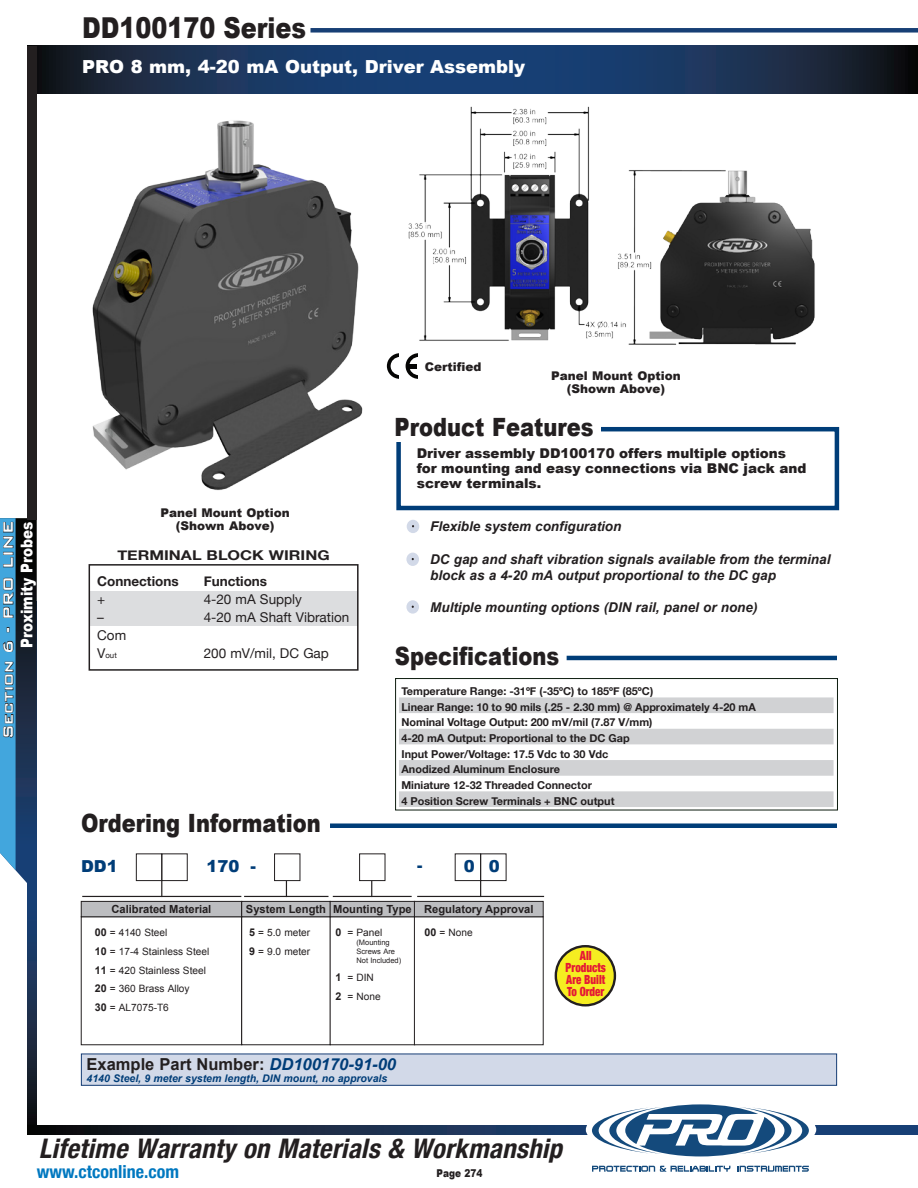
<style>
.page{position:relative;width:918px;height:1188px;background:#fff}
.page>*{position:absolute;margin:0;border:0;box-sizing:border-box;transform-origin:0 0}
.t1{font:900 28.8px "Arial";color:#231f20;scale:.83 1}
.t2{font:italic 700 condensed 27px "Helvetica Neue";color:#231f20}
.t3{font:900 25.2px "Arial";color:#231f20;scale:.83 1}
.t4{font:900 18px "Arial";color:#fff}
.t5{font:700 condensed 18px "Helvetica Neue";color:#0078c0}
.t6{font:500 18px "Bank Gothic BT";color:#fff}
.t7{font:700 16.5px "Arial";color:#231f20}
.t8{font:900 16.5px "Arial";color:#003d78}
.t9{font:900 16.2px "Arial";color:#fff;scale:.83 1}
.t10{font:900 15.9px "Arial";color:#003d78}
.t11{font:italic 700 13.5px/16.2px "Arial";color:#231f20}
.t12{font:900 13.5px/15px "Arial";color:#231f20}
.t13{font:13.5px "Helvetica Neue";color:#231f20}
.t14{font:700 13.5px/26px "Helvetica Neue";color:#231f20;scale:1.2 1}
.t15{font:700 13.5px "Helvetica Neue";color:#231f20}
.t16{font:900 condensed 12.6px/12px "Helvetica Neue";color:#e51836;text-align:center;scale:.87 1}
.t17{font:900 12px/13.5px "Arial";color:#231f20;text-align:center}
.t18{font:700 11.1px "Arial";color:#231f20}
.t19{font:700 10.95px/15.6px "Helvetica Neue";color:#231f20}
.t20{font:900 10.8px "Arial";color:#231f20;scale:.83 1}
.t21{font:italic 700 10.5px "Arial";color:#003d78}
.t22{font:10.2px/18.8px "Arial";color:#231f20}
.t23{font:7.8px "Helvetica Neue";color:#231f20}
.t24{font:7.5px/9px "Arial";color:#231f20}
.s1{font-size:13.5px}
.s2{font-weight:700;font-size:10.65px}
.s3{font-style:italic;color:#003d78}
</style>
<div class="page">
<div style="left:310px;top:28px;width:608px;height:5px;background:#173f75"></div>
<svg style="left:27px;top:894px;width:10px;height:231px;background:#192c49"></svg>
<svg style="left:27px;top:1125px;width:891px;height:10px;background:#182b48"></svg>
<svg style="left:37px;top:46px;width:881px;height:47px;background:#183256"></svg>
<svg style="left:0;top:518px;width:37px;height:376px;background:#305a7a"></svg>
<div style="left:27px;top:46px;width:10px;height:473px;background:#231f20"></div>
<div style="left:586px;top:1098px;width:230px;height:62px;background:#fff;border-radius:50%"></div>
<svg style="left:592px;top:1104px;width:217px;height:52px"></svg>
<svg style="left:738px;top:1166px;width:71px;height:6px"></svg>
<svg style="left:592px;top:1166px;width:138px;height:6px"></svg>
<img style="left:92px;top:120px;width:271px;height:371px">
<div style="left:396px;top:427px;width:443px;height:83px;border:4px solid #003d78"></div>
<div style="left:330px;top:823px;width:507px;height:5px;background:#003d78"></div>
<div style="left:81px;top:1054px;width:756px;height:31px;background:#d2d9e8"></div>
<div style="left:81px;top:1054px;width:756px;height:32px;border:1px solid #183f76"></div>
<hr style="left:567px;top:656px;width:270px;height:4px;background:#003d78">
<div style="left:407px;top:520px;width:12px;height:13px;background:#d2d9e8;border-radius:50%"></div>
<div style="left:406px;top:553px;width:13px;height:13px;background:#d2d9e8;border-radius:50%"></div>
<div style="left:406px;top:600px;width:13px;height:14px;background:#d2d9e8;border-radius:50%"></div>
<div style="left:395px;top:416px;width:205px;height:25px;background:#fff"></div>
<svg style="left:387px;top:353px;width:31px;height:26px"></svg>
<hr style="left:407px;top:364px;width:10px;height:4px;background:#050504">
<div style="left:136px;top:854px;width:26px;height:27px;border:1px solid #231f20"></div>
<div style="left:162px;top:854px;width:26px;height:27px;border:1px solid #231f20"></div>
<svg style="left:161px;top:880px;width:1px;height:16px"></svg>
<hr style="left:82px;top:896px;width:159px;height:1px;background:#231f20">
<div style="left:274px;top:854px;width:26px;height:27px;border:1px solid #231f20"></div>
<div style="left:359px;top:854px;width:26px;height:27px;border:1px solid #231f20"></div>
<div style="left:455px;top:854px;width:26px;height:27px;border:1px solid #231f20"></div>
<div style="left:480px;top:854px;width:26px;height:27px;border:1px solid #231f20"></div>
<svg style="left:286px;top:881px;width:1px;height:15px"></svg>
<hr style="left:244px;top:896px;width:85px;height:1px;background:#231f20">
<svg style="left:371px;top:881px;width:1px;height:15px"></svg>
<hr style="left:333px;top:896px;width:79px;height:1px;background:#231f20">
<svg style="left:480px;top:880px;width:1px;height:16px"></svg>
<hr style="left:417px;top:896px;width:127px;height:1px;background:#231f20">
<div style="left:81px;top:917px;width:161px;height:128px;border:1px solid #231f20"></div>
<div style="left:81px;top:901px;width:161px;height:16px;background:#bcbdc0"></div>
<div style="left:81px;top:901px;width:161px;height:16px;border:1px solid #231f20"></div>
<div style="left:241px;top:917px;width:90px;height:128px;border:1px solid #231f20"></div>
<div style="left:242px;top:901px;width:88px;height:16px;background:#bcbdc0"></div>
<div style="left:241px;top:901px;width:90px;height:16px;border:1px solid #231f20"></div>
<div style="left:330px;top:901px;width:85px;height:16px;background:#bcbdc0"></div>
<div style="left:330px;top:901px;width:85px;height:16px;border:1px solid #231f20"></div>
<div style="left:414px;top:917px;width:129px;height:128px;border:1px solid #231f20"></div>
<div style="left:414px;top:901px;width:129px;height:16px;background:#bcbdc0"></div>
<div style="left:414px;top:901px;width:129px;height:16px;border:1px solid #231f20"></div>
<div style="left:556px;top:946px;width:59px;height:59px;background:#f5ed21;border-radius:50%"></div>
<div style="left:555px;top:945px;width:61px;height:62px;border:2px solid #231f20;border-radius:50%"></div>
<img style="left:408px;top:107px;width:407px;height:238px">
<div style="left:89px;top:591px;width:269px;height:34px;background:#dcdddf"></div>
<div style="left:89px;top:564px;width:270px;height:107px;border:2px solid #231f20"></div>
<div style="left:395px;top:678px;width:443px;height:132px;background:#fff;border:1px solid #0d1c0f"></div>
<svg style="left:399px;top:697px;width:435px;height:110px;fill:#d1d2d4"></svg>
<h1 class="t1" style="left:82px;top:7px;width:271px">DD100170 Series</h1>
<h3 class="t4" style="left:82px;top:54px;width:445px">PRO 8 mm, 4-20 mA Output, Driver Assembly</h3>
<p class="t17" style="left:425px;top:359px;width:58px">Certified</p>
<p class="t17" style="left:551px;top:368px;width:131px">Panel Mount Option (Shown Above)</p>
<h3 class="t6" style="left:-2px;top:739px;width:220px;rotate:-90deg">Section 6 - PRO LINE</h3>
<h3 class="t9" style="left:15px;top:648px;width:154px;rotate:-90deg">Proximity Probes</h3>
<p class="t17" style="left:160px;top:505px;width:131px">Panel Mount Option (Shown Above)</p>
<p class="t14" style="left:97px;top:542px;width:195px;text-indent:20px">TERMINAL BLOCK WIRING<br>Connections</p>
<p class="t15" style="left:204px;top:570px;width:65px">Functions</p>
<p class="t13" style="left:97px;top:589px;width:10px">+</p>
<p class="t13" style="left:204px;top:589px;width:100px">4-20 mA Supply</p>
<p class="t13" style="left:97px;top:607px;width:8px">–</p>
<p class="t13" style="left:204px;top:607px;width:147px">4-20 mA Shaft Vibration</p>
<p class="t13" style="left:97px;top:625px;width:31px">Com</p>
<p class="t23" style="left:97px;top:649px;width:21px"><span class="s1">V</span>out</p>
<p class="t13" style="left:204px;top:643px;width:127px">200 mV/mil, DC Gap</p>
<h3 class="t3" style="left:81px;top:805px;width:290px">Ordering Information</h3>
<h3 class="t3" style="left:395px;top:409px;width:241px">Product Features</h3>
<p class="t12" style="left:417px;top:445px;width:391px">Driver assembly DD100170 offers multiple options for mounting and easy connections via BNC jack and screw terminals.</p>
<p class="t11" style="left:430px;top:519px;width:193px">Flexible system configuration</p>
<p class="t11" style="left:430px;top:551px;width:402px">DC gap and shaft vibration signals available from the terminal block as a 4-20 mA output proportional to the DC gap</p>
<p class="t11" style="left:430px;top:600px;width:329px">Multiple mounting options (DIN rail, panel or none)</p>
<h3 class="t3" style="left:395px;top:637px;width:200px">Specifications</h3>
<p class="t19" style="left:401px;top:684px;width:356px">Temperature Range: -31ºF (-35ºC) to 185ºF (85ºC)<br>Linear Range: 10 to 90 mils (.25 - 2.30 mm) @ Approximately 4-20 mA Nominal Voltage Output: 200 mV/mil (7.87 V/mm)<br>4-20 mA Output: Proportional to the DC Gap<br>Input Power/Voltage: 17.5 Vdc to 30 Vdc<br>Anodized Aluminum Enclosure<br>Miniature 12-32 Threaded Connector<br>4 Position Screw Terminals + BNC output</p>
<h3 class="t8" style="left:206px;top:854px;width:51px">170 -</h3>
<h3 class="t10" style="left:417px;top:854px;width:7px">-</h3>
<h3 class="t8" style="left:464px;top:854px;width:37px">0 0</h3>
<p class="t18" style="left:111px;top:902px;width:101px">Calibrated Material</p>
<p class="t22" style="left:95px;top:923px;width:116px"><span class="s2">00</span> = 4140 Steel<br><span class="s2">10</span> = 17-4 Stainless Steel<br><span class="s2">11</span> = 420 Stainless Steel<br><span class="s2">20</span> = 360 Brass Alloy<br><span class="s2">30</span> = AL7075-T6</p>
<h3 class="t8" style="left:81px;top:854px;width:38px">DD1</h3>
<p class="t18" style="left:246px;top:902px;width:289px">System Length Mounting Type Regulatory Approval</p>
<p class="t22" style="left:249px;top:923px;width:63px"><span class="s2">5</span> = 5.0 meter<br><span class="s2">9</span> = 9.0 meter</p>
<p class="t22" style="left:335px;top:923px;width:48px"><span class="s2">0</span> = Panel</p>
<p class="t22" style="left:425px;top:923px;width:50px"><span class="s2">00</span> = None</p>
<p class="t24" style="left:356px;top:938px;width:46px">(Mounting<br>Screws Are<br>Not Included)</p>
<p class="t22" style="left:335px;top:969px;width:47px"><span class="s2">1</span> = DIN<br><span class="s2">2</span> = None</p>
<h3 class="t7" style="left:87px;top:1053px;width:311px">Example Part Number: <span class="s3">DD100170-91-00</span></h3>
<p class="t21" style="left:87px;top:1071px;width:302px">4140 Steel, 9 meter system length, DIN mount, no approvals</p>
<p class="t16" style="left:566px;top:948px;width:48px">All<br>Products<br>Are Built<br>To Order</p>
<h2 class="t2" style="left:39px;top:1126px;width:534px">LifetimeWarrantyonMaterials&amp; Workmanship</h2>
<p class="t20" style="left:437px;top:1166px;width:57px">Page 274</p>
<h3 class="t5" style="left:37px;top:1157px;width:144px">www.ctconline.com</h3>
</div>
